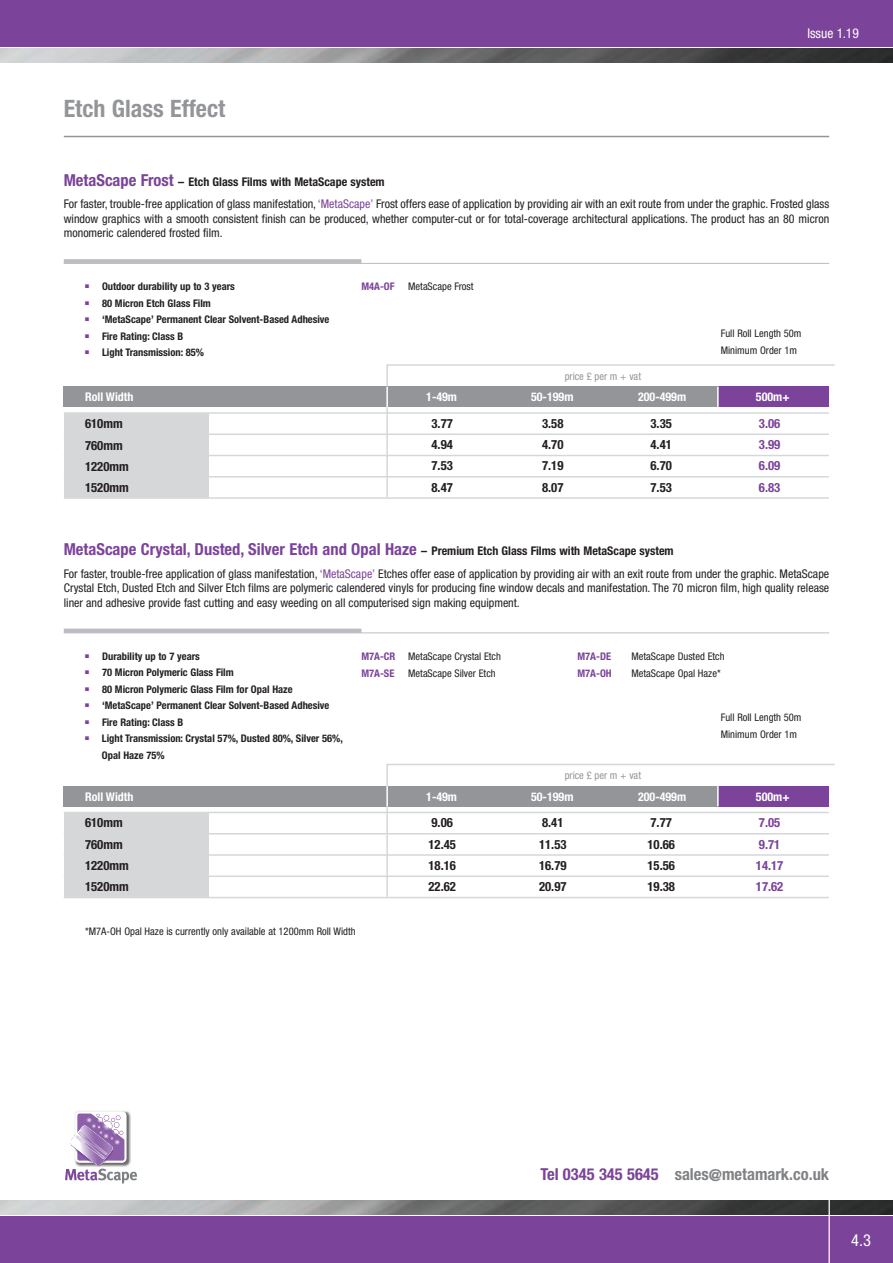
<style>
.page{position:relative;width:893px;height:1263px;background:#fff}
.page>*{position:absolute;margin:0;border:0;box-sizing:border-box;transform-origin:0 0}
.t1{font:700 condensed 24px "Helvetica Neue";color:#939598}
.t2{font:700 condensed 16.5px "Helvetica Neue";color:#7b4399}
.t3{font:700 condensed 16.5px "Helvetica Neue";color:#808285}
.t4{font:condensed 16.5px "Helvetica Neue";color:#fff}
.t5{font:condensed 13.5px "Helvetica Neue";color:#fff}
.t6{font:700 condensed 12.75px/21.3px "Helvetica Neue";color:#231f20}
.t7{font:700 condensed 12.75px "Helvetica Neue";color:#7b4399}
.t8{font:condensed 12px/14.4px "Helvetica Neue";color:#231f20;text-align:justify}
.t9{font:700 condensed 12px "Helvetica Neue";color:#fff}
.t10{font:700 condensed 12px "Helvetica Neue";color:#231f20}
.t11{font:700 condensed 10.5px/16.5px "Helvetica Neue";color:#231f20}
.t12{font:condensed 10.5px/16.8px "Helvetica Neue";color:#231f20}
.t13{font:condensed 10.5px "Helvetica Neue";color:#939598}
.t14{font:700 condensed 10.5px "Helvetica Neue";color:#7b4399}
.s1{font-size:16.5px;color:#7b4399}
.s2{color:#7b4399}
.s3{font-size:12px;color:#231f20}
.s4{font-weight:700;color:#7b4399}
</style>
<div class="page">
<hr style="left:64px;top:136px;width:765px;height:1px;background:#939598">
<hr style="left:64px;top:263px;width:765px;height:1px;background:#bcbdc0">
<hr style="left:64px;top:259px;width:297px;height:4px;background:#bcbdc0">
<div style="left:64px;top:413px;width:144px;height:84px;background:#d6d7d9"></div>
<hr style="left:64px;top:412px;width:765px;height:2px;background:#d6d7d9">
<hr style="left:64px;top:433px;width:765px;height:2px;background:#d6d7d9">
<hr style="left:64px;top:455px;width:765px;height:1px;background:#d6d7d9">
<hr style="left:64px;top:476px;width:765px;height:1px;background:#d6d7d9">
<hr style="left:386px;top:365px;width:2px;height:132px;background:#d6d7d9">
<div style="left:64px;top:387px;width:765px;height:20px;background:#939598"></div>
<div style="left:718px;top:387px;width:111px;height:20px;background:#7b4399"></div>
<hr style="left:386px;top:387px;width:2px;height:20px;background:#fff">
<hr style="left:386px;top:364px;width:449px;height:2px;background:#d6d7d9">
<hr style="left:717px;top:387px;width:2px;height:20px;background:#fff">
<hr style="left:64px;top:632px;width:765px;height:1px;background:#bcbdc0">
<hr style="left:64px;top:629px;width:297px;height:4px;background:#bcbdc0">
<div style="left:64px;top:812px;width:144px;height:85px;background:#d6d7d9"></div>
<hr style="left:64px;top:812px;width:765px;height:1px;background:#d6d7d9">
<hr style="left:64px;top:833px;width:765px;height:1px;background:#d6d7d9">
<hr style="left:64px;top:854px;width:765px;height:2px;background:#d6d7d9">
<hr style="left:64px;top:875px;width:765px;height:2px;background:#d6d7d9">
<hr style="left:64px;top:897px;width:765px;height:1px;background:#d6d7d9">
<hr style="left:386px;top:764px;width:2px;height:133px;background:#d6d7d9">
<div style="left:64px;top:786px;width:765px;height:20px;background:#939598"></div>
<div style="left:718px;top:786px;width:111px;height:20px;background:#7b4399"></div>
<hr style="left:386px;top:786px;width:2px;height:21px;background:#fff">
<hr style="left:386px;top:764px;width:449px;height:1px;background:#d6d7d9">
<hr style="left:717px;top:786px;width:2px;height:20px;background:#fff">
<div style="left:0;top:0;width:893px;height:47px;background:#7b4399"></div>
<img style="left:0;top:48px;width:893px;height:14px">
<div style="left:0;top:1216px;width:893px;height:47px;background:#7b4399"></div>
<img style="left:0;top:1201px;width:893px;height:14px">
<hr style="left:828px;top:1200px;width:2px;height:63px;background:#fff">
<hr style="left:64px;top:497px;width:765px;height:2px;background:#d6d7d9">
<img style="left:76px;top:1111px;width:54px;height:2px">
<svg style="left:65px;top:1113px;width:72px;height:71px"></svg>
<img style="left:76px;top:1136px;width:29px;height:23px">
<h1 class="t1" style="left:64px;top:94px;width:163px">Etch Glass Effect</h1>
<p class="t10" style="left:64px;top:174px;width:322px"><span class="s1">MetaScape Frost</span> – Etch Glass Films with MetaScape system</p>
<p class="t5" style="left:807px;top:28px;width:53px">Issue 1.19</p>
<p class="t8" style="left:64px;top:198px;width:767px">For faster, trouble-free application of glass manifestation, <span class="s2">‘MetaScape’</span> Frost offers ease of application by providing air with an exit route from under the graphic. Frosted glass window graphics with a smooth consistent finish can be produced, whether computer-cut or for total-coverage architectural applications. The product has an 80 micron monomeric calendered frosted film.</p>
<p class="t11" style="left:85px;top:278px;width:151px"><sup>■</sup> Outdoor durability up to 3 years</p>
<p class="t11" style="left:85px;top:295px;width:127px"><sup>■</sup> 80 Micron Etch Glass Film</p>
<p class="t11" style="left:85px;top:311px;width:246px"><sup>■</sup> ‘MetaScape’ Permanent Clear Solvent-Based Adhesive</p>
<p class="t11" style="left:85px;top:328px;width:100px"><sup>■</sup> Fire Rating: Class B</p>
<p class="t11" style="left:85px;top:344px;width:120px"><sup>■</sup> Light Transmission: 85%</p>
<p class="t14" style="left:361px;top:280px;width:35px">M4A-OF</p>
<p class="t12" style="left:408px;top:279px;width:67px">MetaScape Frost</p>
<p class="t13" style="left:565px;top:372px;width:78px">price £ per m + vat</p>
<p class="t12" style="left:721px;top:325px;width:82px">Full Roll Length 50m<br>Minimum Order 1m</p>
<p class="t9" style="left:85px;top:390px;width:50px">Roll Width</p>
<p class="t9" style="left:426px;top:390px;width:32px">1-49m</p>
<p class="t9" style="left:531px;top:390px;width:44px">50-199m</p>
<p class="t9" style="left:638px;top:390px;width:50px">200-499m</p>
<p class="t9" style="left:756px;top:390px;width:35px">500m+</p>
<p class="t6" style="left:85px;top:413px;width:45px">610mm<br>760mm<br>1220mm<br>1520mm</p>
<p class="t6" style="left:431px;top:412px;width:23px">3.77</p>
<p class="t6" style="left:542px;top:412px;width:23px">3.58</p>
<p class="t6" style="left:650px;top:412px;width:23px">3.35</p>
<p class="t7" style="left:759px;top:415px;width:23px">3.06</p>
<p class="t6" style="left:431px;top:434px;width:23px">4.94</p>
<p class="t6" style="left:542px;top:434px;width:23px">4.70</p>
<p class="t6" style="left:650px;top:434px;width:23px">4.41</p>
<p class="t7" style="left:759px;top:437px;width:23px">3.99</p>
<p class="t6" style="left:431px;top:455px;width:23px">7.53</p>
<p class="t6" style="left:542px;top:455px;width:23px">7.19</p>
<p class="t6" style="left:650px;top:455px;width:23px">6.70</p>
<p class="t7" style="left:759px;top:458px;width:23px">6.09</p>
<p class="t6" style="left:431px;top:476px;width:23px">8.47</p>
<p class="t6" style="left:542px;top:476px;width:23px">8.07</p>
<p class="t6" style="left:650px;top:476px;width:23px">7.53</p>
<p class="t7" style="left:759px;top:479px;width:23px">6.83</p>
<h2 class="t2" style="left:64px;top:540px;width:611px">MetaScape Crystal, Dusted, Silver Etch and Opal Haze <span class="s3">– Premium Etch Glass Films with MetaScape system</span></h2>
<p class="t8" style="left:64px;top:567px;width:767px">For faster, trouble-free application of glass manifestation, <span class="s2">‘MetaScape’</span> Etches offer ease of application by providing air with an exit route from under the graphic. MetaScape Crystal Etch, Dusted Etch and Silver Etch films are polymeric calendered vinyls for producing fine window decals and manifestation. The 70 micron film, high quality release liner and adhesive provide fast cutting and easy weeding on all computerised sign making equipment.</p>
<p class="t11" style="left:85px;top:648px;width:116px"><sup>■</sup> Durability up to 7 years</p>
<p class="t11" style="left:85px;top:664px;width:150px"><sup>■</sup> 70 Micron Polymeric Glass Film</p>
<p class="t11" style="left:85px;top:681px;width:209px"><sup>■</sup> 80 Micron Polymeric Glass Film for Opal Haze</p>
<p class="t11" style="left:85px;top:697px;width:246px"><sup>■</sup> ‘MetaScape’ Permanent Clear Solvent-Based Adhesive</p>
<p class="t11" style="left:85px;top:714px;width:100px"><sup>■</sup> Fire Rating: Class B</p>
<p class="t11" style="left:102px;top:730px;width:242px;text-indent:-17px"><sup>■</sup> Light Transmission: Crystal 57%, Dusted 80%, Silver 56%,<br>Opal Haze 75%</p>
<p class="t12" style="left:361px;top:649px;width:141px"><span class="s4">M7A-CR</span> MetaScape Crystal Etch</p>
<p class="t14" style="left:577px;top:650px;width:35px">M7A-DE</p>
<p class="t12" style="left:631px;top:649px;width:95px">MetaScape Dusted Etch</p>
<p class="t14" style="left:361px;top:667px;width:35px">M7A-SE</p>
<p class="t12" style="left:408px;top:666px;width:89px">MetaScape Silver Etch</p>
<p class="t14" style="left:577px;top:667px;width:36px">M7A-OH</p>
<p class="t12" style="left:631px;top:666px;width:91px">MetaScape Opal Haze*</p>
<p class="t13" style="left:565px;top:772px;width:78px">price £ per m + vat</p>
<p class="t12" style="left:721px;top:710px;width:82px">Full Roll Length 50m<br>Minimum Order 1m</p>
<p class="t9" style="left:85px;top:789px;width:50px">Roll Width</p>
<p class="t9" style="left:426px;top:789px;width:32px">1-49m</p>
<p class="t9" style="left:531px;top:789px;width:44px">50-199m</p>
<p class="t9" style="left:638px;top:789px;width:50px">200-499m</p>
<p class="t9" style="left:756px;top:789px;width:35px">500m+</p>
<p class="t6" style="left:85px;top:812px;width:45px">610mm<br>760mm<br>1220mm<br>1520mm</p>
<p class="t12" style="left:85px;top:924px;width:272px">*M7A-OH Opal Haze is currently only available at 1200mm Roll Width</p>
<p class="t6" style="left:431px;top:812px;width:23px">9.06</p>
<p class="t6" style="left:542px;top:812px;width:23px">8.41</p>
<p class="t6" style="left:650px;top:812px;width:23px">7.77</p>
<p class="t7" style="left:759px;top:815px;width:23px">7.05</p>
<p class="t6" style="left:428px;top:833px;width:29px">12.45</p>
<p class="t6" style="left:539px;top:833px;width:29px">11.53</p>
<p class="t6" style="left:647px;top:833px;width:29px">10.66</p>
<p class="t7" style="left:759px;top:836px;width:23px">9.71</p>
<p class="t6" style="left:428px;top:854px;width:29px">18.16</p>
<p class="t6" style="left:539px;top:854px;width:29px">16.79</p>
<p class="t6" style="left:647px;top:854px;width:29px">15.56</p>
<p class="t7" style="left:756px;top:857px;width:29px">14.17</p>
<p class="t6" style="left:428px;top:876px;width:29px">22.62</p>
<p class="t6" style="left:539px;top:876px;width:29px">20.97</p>
<p class="t6" style="left:647px;top:876px;width:29px">19.38</p>
<p class="t7" style="left:756px;top:879px;width:29px">17.62</p>
<h2 class="t3" style="left:540px;top:1164px;width:290px"><span class="s2">Tel 0345 345 5645</span> sales@metamark.co.uk</h2>
<h2 class="t4" style="left:851px;top:1234px;width:21px">4.3</h2>
</div>
